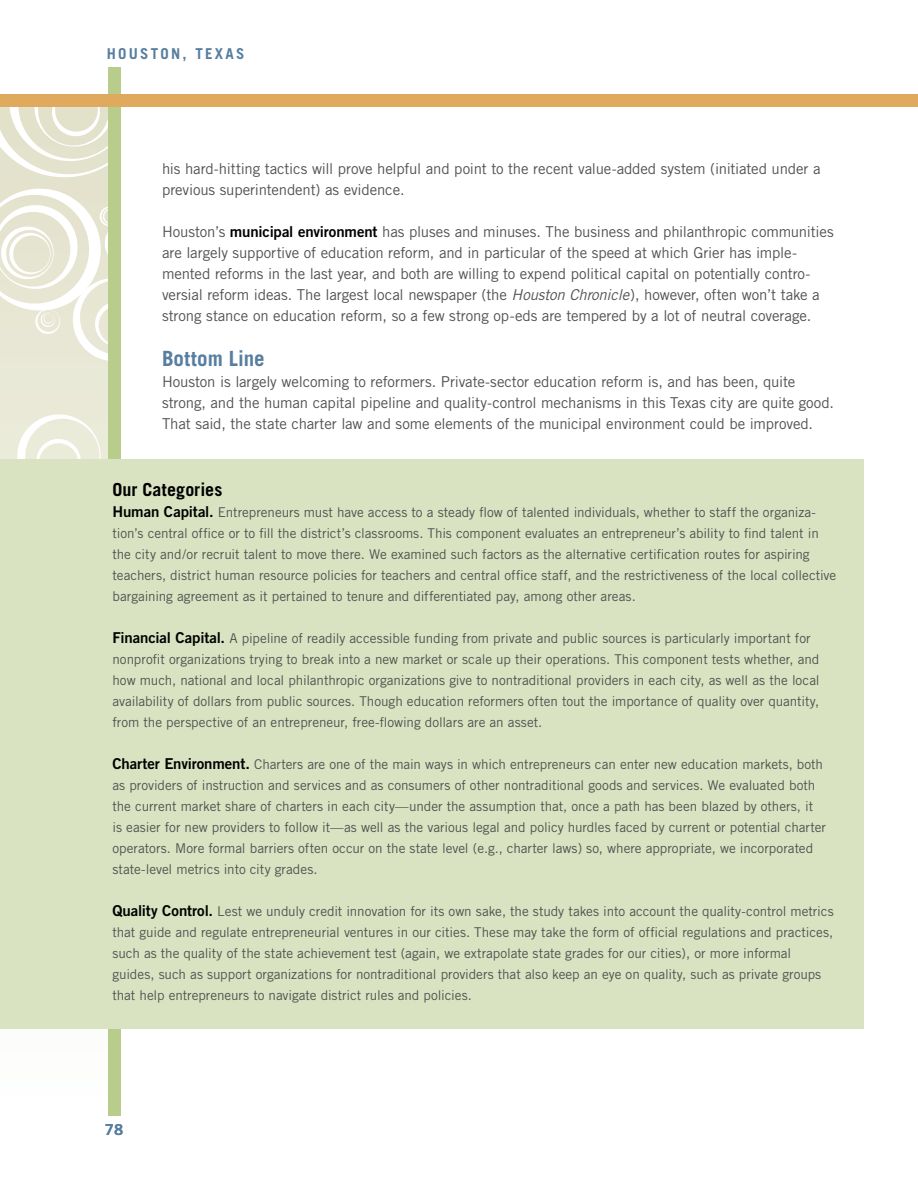
<style>
.page{position:relative;width:918px;height:1188px;background:#fff}
.page>*{position:absolute;margin:0;border:0;box-sizing:border-box;transform-origin:0 0}
.Bulleted_List{font:700 21px "Trade Gothic";color:#577e9f}
.t1{font:700 18px "Trade Gothic";letter-spacing:.01em;color:#000}
.Bulleted_List-2{font:15px/21px "Trade Gothic";letter-spacing:-.01em;color:#515251}
.t2{font:700 15px "Trade Gothic";letter-spacing:.15em;color:#577e9f}
.t3{font:15px "Trade Gothic Bold Two";color:#577e9f}
.t4{font:13.5px/21px "Trade Gothic";letter-spacing:-.005em;color:#515251}
.s1{font-family:"Trade Gothic Bold Two";color:#000}
.s2{font-style:italic}
.s3{font-family:"Trade Gothic Bold Two";font-size:15px;color:#000}
</style>
<div class="page">
<div style="left:0;top:365px;width:108px;height:664px;background:#e9e9d7"></div>
<svg style="left:0;top:107px;width:108px;height:258px"></svg>
<svg style="left:15px;top:412px;width:88px;height:47px"></svg>
<div style="left:108px;top:67px;width:12px;height:1049px;background:#b8cc8b"></div>
<div style="left:0;top:94px;width:918px;height:13px;background:#dfa95e"></div>
<div style="left:0;top:459px;width:864px;height:569px;background:#d9e3c1"></div>
<p class="t2" style="left:107px;top:45px;width:139px">Houston, Texa s</p>
<p class="Bulleted_List-2" style="left:162px;top:158px;width:660px">his hard-hitting tactics will prove helpful and point to the recent value-added system (initiated under a previous superintendent) as evidence.</p>
<p class="Bulleted_List-2" style="left:162px;top:221px;width:673px">Houston’s <span class="s1">municipal environment</span> has pluses and minuses. The business and philanthropic communities are largely supportive of education reform, and in particular of the speed at which Grier has imple&shy;mented reforms in the last year, and both are willing to expend political capital on potentially contro&shy;versial reform ideas. The largest local newspaper (the <span class="s2">Houston Chronicle</span>), however, often won’t take a strong stance on education reform, so a few strong op-eds are tempered by a lot of neutral coverage.</p>
<p class="Bulleted_List" style="left:162px;top:345px;width:104px">Bottom Line</p>
<p class="Bulleted_List-2" style="left:162px;top:371px;width:674px">Houston is largely welcoming to reformers. Private-sector education reform is, and has been, quite strong, and the human capital pipeline and quality-control mechanisms in this Texas city are quite good.<br>That said, the state charter law and some elements of the municipal environment could be improved.</p>
<p class="t1" style="left:112px;top:478px;width:111px">Our Categories</p>
<p class="t4" style="left:112px;top:501px;width:725px"><span class="s3">Human Capital.</span> Entrepreneurs must have access to a steady flow of talented individuals, whether to staff the organiza&shy;tion’s central office or to fill the district’s classrooms. This component evaluates an entrepreneur’s ability to find talent in the city and/or recruit talent to move there. We examined such factors as the alternative certification routes for aspiring teachers, district human resource policies for teachers and central office staff, and the restrictiveness of the local collective bargaining agreement as it pertained to tenure and differentiated pay, among other areas.</p>
<p class="t4" style="left:112px;top:627px;width:709px"><span class="s3">Financial Capital.</span> A pipeline of readily accessible funding from private and public sources is particularly important for nonprofit organizations trying to break into a new market or scale up their operations. This component tests whether, and how much, national and local philanthropic organizations give to nontraditional providers in each city, as well as the local availability of dollars from public sources. Though education reformers often tout the importance of quality over quantity, from the perspective of an entrepreneur, free-flowing dollars are an asset.</p>
<p class="t4" style="left:112px;top:753px;width:715px"><span class="s3">Charter Environment.</span> Charters are one of the main ways in which entrepreneurs can enter new education markets, both as providers of instruction and services and as consumers of other nontraditional goods and services. We evaluated both the current market share of charters in each city—under the assumption that, once a path has been blazed by others, it is easier for new providers to follow it—as well as the various legal and policy hurdles faced by current or potential charter operators. More formal barriers often occur on the state level (e.g., charter laws) so, where appropriate, we incorporated state-level metrics into city grades.</p>
<p class="t4" style="left:112px;top:900px;width:723px"><span class="s3">Quality Control.</span> Lest we unduly credit innovation for its own sake, the study takes into account the quality-control metrics that guide and regulate entrepreneurial ventures in our cities. These may take the form of official regulations and practices, such as the quality of the state achievement test (again, we extrapolate state grades for our cities), or more informal guides, such as support organizations for nontraditional providers that also keep an eye on quality, such as private groups that help entrepreneurs to navigate district rules and policies.</p>
<p class="t3" style="left:105px;top:1120px;width:20px">78</p>
</div>
